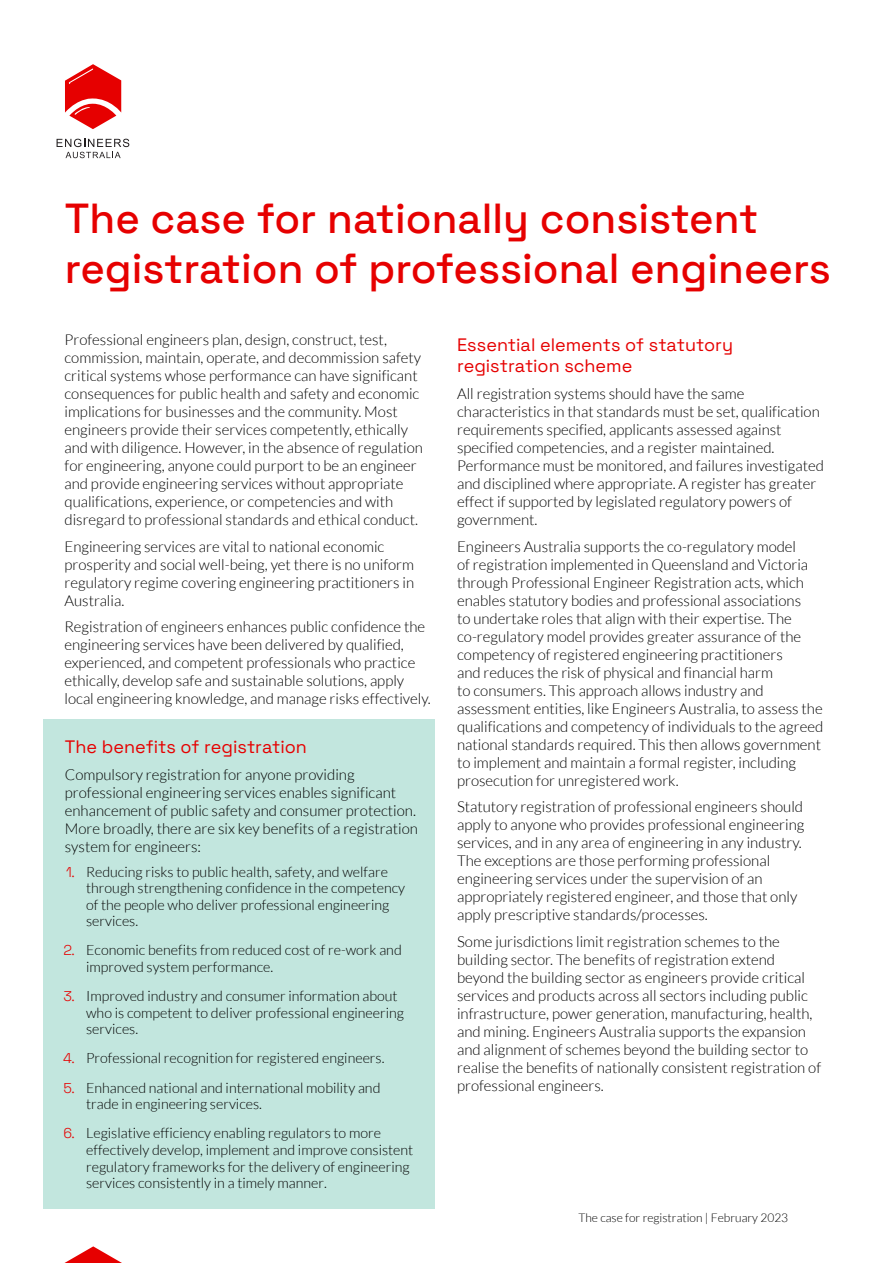
<style>
.page{position:relative;width:893px;height:1263px;background:#fff}
.page>*{position:absolute;margin:0;border:0;box-sizing:border-box;transform-origin:0 0}
.t1{font:300 42px/50.4px "Space Grotesk";color:#e60000}
.t2{font:300 18px/21.6px "Space Grotesk";color:#e60000}
.t3{font:300 15px/18px "Lato";color:#000}
.t4{font:300 14.25px/16.5px "Lato";color:#000}
.t5{font:300 12px "Lato";color:#000}
.s1{font-family:"Space Grotesk";color:#e60000}
</style>
<div class="page">
<div style="left:44px;top:720px;width:391px;height:489px;background:#c2e6de"></div>
<svg style="left:57px;top:139px;width:72px;height:19px"></svg>
<svg style="left:65px;top:64px;width:56px;height:65px"></svg>
<svg style="left:64px;top:1246px;width:58px;height:17px"></svg>
<h1 class="t1" style="left:65px;top:191px;width:768px">The case for nationally consistent registration of professional engineers</h1>
<p class="t3" style="left:64px;top:331px;width:360px">Professional engineers plan, design, construct, test, commission, maintain, operate, and decommission safety critical systems whose performance can have significant consequences for public health and safety and economic implications for businesses and the community. Most engineers provide their services competently, ethically and with diligence. However, in the absence of regulation for engineering, anyone could purport to be an engineer and provide engineering services without appropriate qualifications, experience, or competencies and with disregard to professional standards and ethical conduct.</p>
<p class="t3" style="left:64px;top:537px;width:351px">Engineering services are vital to national economic prosperity and social well-being, yet there is no uniform regulatory regime covering engineering practitioners in Australia.</p>
<p class="t3" style="left:64px;top:618px;width:368px">Registration of engineers enhances public confidence the engineering services have been delivered by qualified, experienced, and competent professionals who practice ethically, develop safe and sustainable solutions, apply local engineering knowledge, and manage risks effectively.</p>
<p class="t2" style="left:65px;top:735px;width:243px">The benefits of registration</p>
<p class="t3" style="left:65px;top:765px;width:355px">Compulsory registration for anyone providing professional engineering services enables significant enhancement of public safety and consumer protection.<br>More broadly, there are six key benefits of a registration system for engineers:</p>
<p class="t4" style="left:86px;top:863px;width:321px;text-indent:-20px"><span class="s1">1.</span> Reducing risks to public health, safety, and welfare through strengthening confidence in the competency of the people who deliver professional engineering services.</p>
<p class="t4" style="left:86px;top:942px;width:317px;text-indent:-23px"><span class="s1">2.</span> Economic benefits from reduced cost of re-work and improved system performance.</p>
<p class="t4" style="left:86px;top:988px;width:319px;text-indent:-23px"><span class="s1">3.</span> Improved industry and consumer information about who is competent to deliver professional engineering services.</p>
<p class="t4" style="left:63px;top:1050px;width:323px"><span class="s1">4.</span> Professional recognition for registered engineers.</p>
<p class="t4" style="left:86px;top:1079px;width:296px;text-indent:-23px"><span class="s1">5.</span> Enhanced national and international mobility and trade in engineering services.</p>
<p class="t4" style="left:86px;top:1125px;width:329px;text-indent:-23px"><span class="s1">6.</span> Legislative efficiency enabling regulators to more effectively develop, implement and improve consistent regulatory frameworks for the delivery of engineering services consistently in a timely manner.</p>
<p class="t2" style="left:457px;top:333px;width:278px">Essential elements of statutory registration scheme</p>
<p class="t3" style="left:457px;top:385px;width:368px">All registration systems should have the same characteristics in that standards must be set, qualification requirements specified, applicants assessed against specified competencies, and a register maintained.<br>Performance must be monitored, and failures investigated and disciplined where appropriate. A register has greater effect if supported by legislated regulatory powers of government.</p>
<p class="t3" style="left:457px;top:537px;width:368px">Engineers Australia supports the co-regulatory model<br>of registration implemented in Queensland and Victoria through Professional Engineer Registration acts, which enables statutory bodies and professional associations<br>to undertake roles that align with their expertise. The co-regulatory model provides greater assurance of the competency of registered engineering practitioners<br>and reduces the risk of physical and financial harm<br>to consumers. This approach allows industry and assessment entities, like Engineers Australia, to assess the qualifications and competency of individuals to the agreed national standards required. This then allows government to implement and maintain a formal register, including prosecution for unregistered work.</p>
<p class="t3" style="left:457px;top:798px;width:349px">Statutory registration of professional engineers should apply to anyone who provides professional engineering services, and in any area of engineering in any industry.<br>The exceptions are those performing professional engineering services under the supervision of an appropriately registered engineer, and those that only apply prescriptive standards/processes.</p>
<p class="t3" style="left:457px;top:932px;width:366px">Some jurisdictions limit registration schemes to the building sector. The benefits of registration extend beyond the building sector as engineers provide critical services and products across all sectors including public infrastructure, power generation, manufacturing, health, and mining. Engineers Australia supports the expansion and alignment of schemes beyond the building sector to realise the benefits of nationally consistent registration of professional engineers.</p>
<p class="t5" style="left:578px;top:1211px;width:211px">The case for registration | February 2023</p>
</div>
